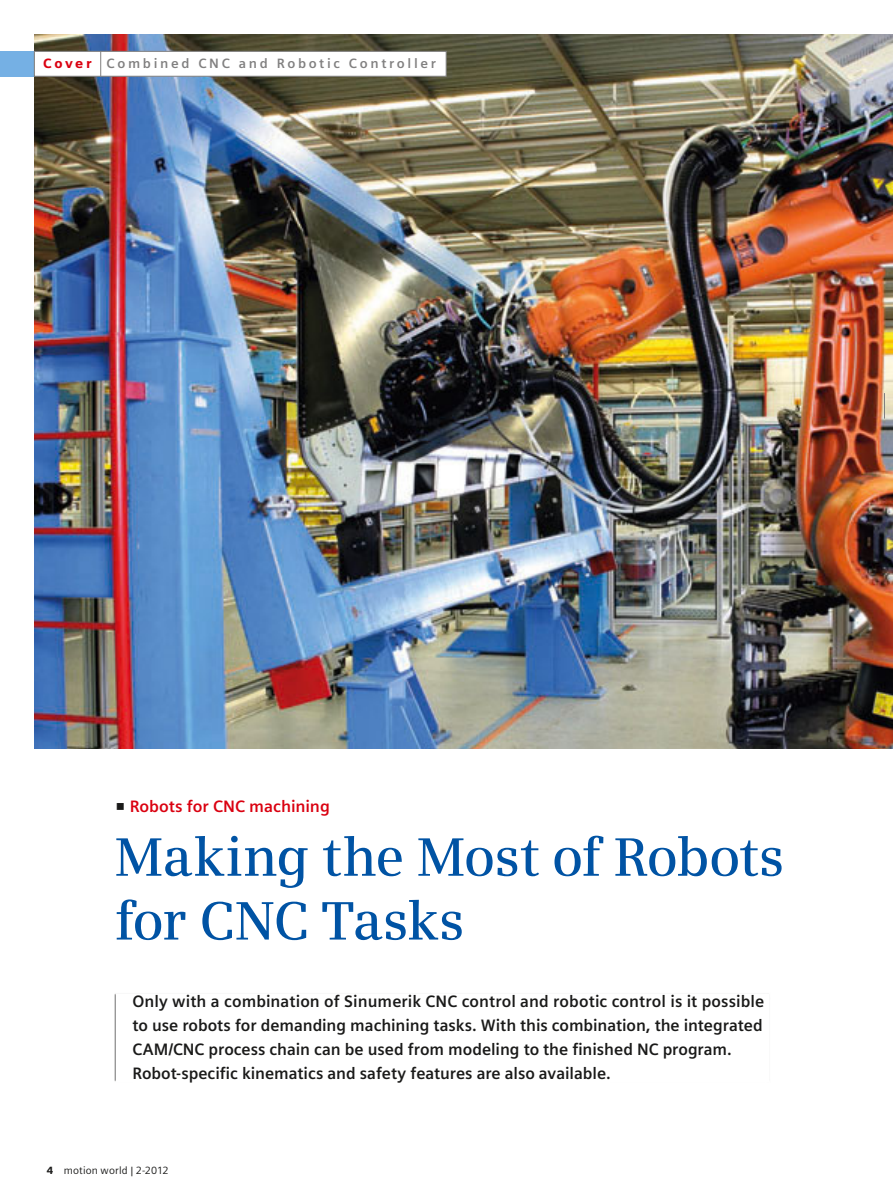
<style>
.page{position:relative;width:893px;height:1191px;background:#fff}
.page>*{position:absolute;margin:0;border:0;box-sizing:border-box;transform-origin:0 0}
.t1{font:600 54px/63.8px "Siemens Serif";letter-spacing:-.02em;color:#0053a4}
.t2{font:700 16.5px/24px "Siemens Sans";color:#1a1a19}
.t3{font:700 16.5px "Siemens Sans";color:#da0010}
.t4{font:700 13.5px "Siemens Sans";letter-spacing:.2em;color:#818080}
.t5{font:10.5px "Siemens Sans";letter-spacing:.015em;color:#1a1a19}
.s1{font-weight:900;color:#da0010}
.s2{font-weight:900}
</style>
<div class="page">
<img style="left:34px;top:34px;width:859px;height:714px">
<div style="left:0;top:51px;width:34px;height:26px;background:#75b0e4"></div>
<svg style="left:884px;top:393px;width:1px;height:25px"></svg>
<div style="left:34px;top:51px;width:412px;height:25px;background:#fff"></div>
<div style="left:34px;top:51px;width:412px;height:26px;border:1px solid #818080"></div>
<svg style="left:100px;top:51px;width:1px;height:26px"></svg>
<p class="t4" style="left:43px;top:57px;width:394px"><span class="s1">Cover</span> Combined CNC and Robotic Controller</p>
<p class="t3" style="left:130px;top:798px;width:202px">Robots for CNC machining</p>
<h1 class="t1" style="left:115px;top:828px;width:671px">Making the Most of Robots for CNC Tasks</h1>
<p class="t2" style="left:132px;top:990px;width:633px">Only with a combination of Sinumerik CNC control and robotic control is it possible to use robots for demanding machining tasks. With this combination, the integrated CAM/CNC process chain can be used from modeling to the finished NC program.<br>Robot-specific kinematics and safety features are also available.</p>
<p class="t5" style="left:47px;top:1165px;width:123px"><span class="s2">4</span> motion world | 2-2012</p>
</div>
